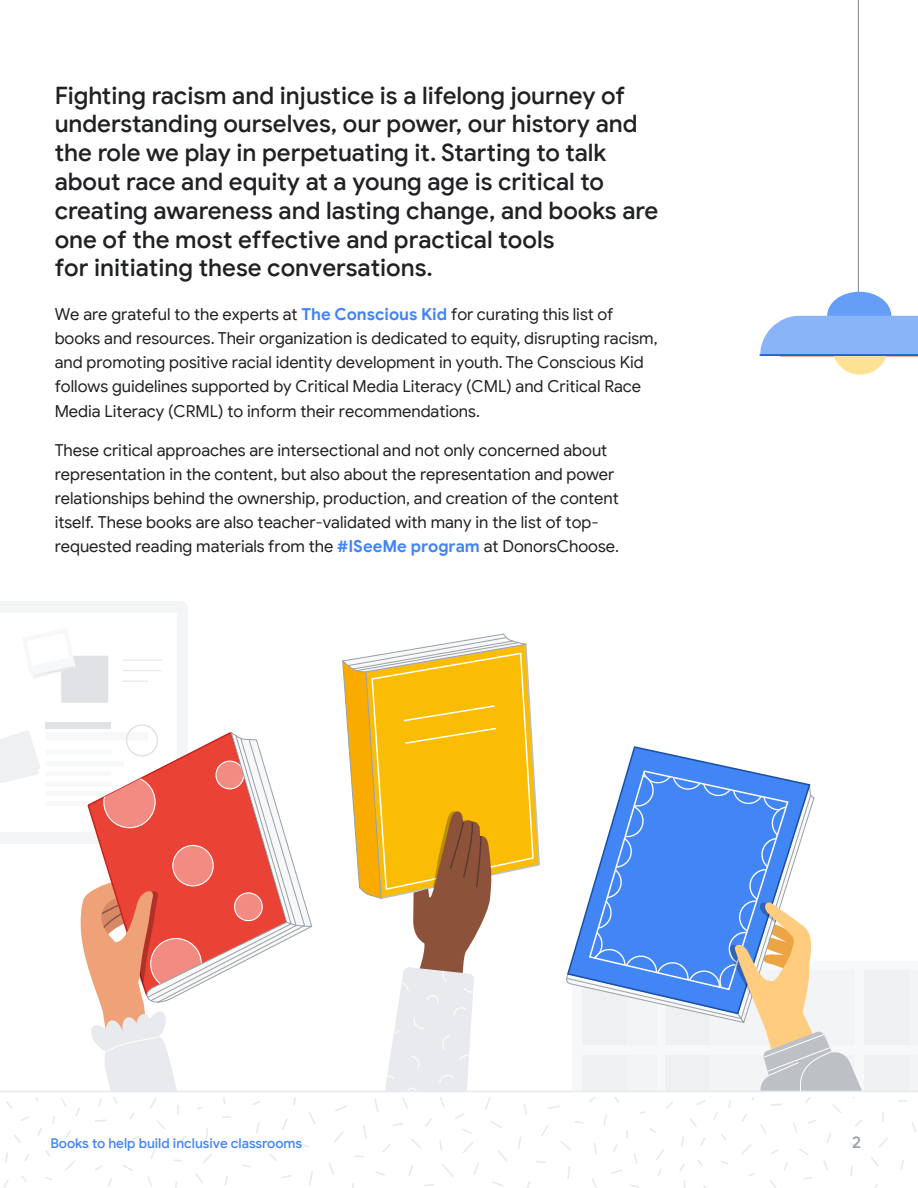
<style>
.page{position:relative;width:918px;height:1188px;background:#fff}
.page>*{position:absolute;margin:0;border:0;box-sizing:border-box;transform-origin:0 0}
.t1{font:500 24px/28.8px "Google Sans";color:#202124}
.t2{font:16.5px/24px "Google Sans";color:#202124}
.t3{font:500 16.5px "Google Sans";color:#9aa0a6}
.t4{font:500 13.5px "Google Sans";color:#4285f4}
.s1{font-weight:700;color:#4284f3}
</style>
<div class="page">
<div style="left:0;top:601px;width:188px;height:243px;background:#f4f5f7"></div>
<div style="left:0;top:613px;width:177px;height:219px;background:#fff"></div>
<div style="left:61px;top:656px;width:47px;height:47px;background:#e0e2e5"></div>
<div style="left:46px;top:732px;width:102px;height:8px;background:#f7f8f9"></div>
<div style="left:46px;top:761px;width:78px;height:5px;background:#f7f8f9"></div>
<hr style="left:46px;top:772px;width:65px;height:4px;background:#f7f8f9">
<hr style="left:46px;top:782px;width:65px;height:4px;background:#f7f8f9">
<div style="left:46px;top:791px;width:77px;height:5px;background:#f7f8f9"></div>
<div style="left:46px;top:750px;width:65px;height:5px;background:#f7f8f9"></div>
<div style="left:46px;top:801px;width:65px;height:5px;background:#f7f8f9"></div>
<svg style="left:0;top:730px;width:40px;height:53px"></svg>
<svg style="left:33px;top:656px;width:42px;height:22px"></svg>
<div style="left:46px;top:722px;width:65px;height:6px;background:#e0e2e5"></div>
<div style="left:126px;top:724px;width:32px;height:33px;border:2px solid #babfc5;border-radius:50%"></div>
<div style="left:891px;top:970px;width:27px;height:121px;background:#eff0f1"></div>
<svg style="left:535px;top:785px;width:5px;height:82px"></svg>
<svg style="left:342px;top:633px;width:193px;height:458px"></svg>
<svg style="left:73px;top:726px;width:240px;height:365px"></svg>
<svg style="left:627px;top:746px;width:113px;height:23px"></svg>
<svg style="left:566px;top:771px;width:325px;height:320px"></svg>
<hr style="left:858px;top:0;width:1px;height:310px;background:#80868b">
<div style="left:832px;top:318px;width:56px;height:57px;background:#fde293;border-radius:50%"></div>
<div style="left:827px;top:292px;width:64px;height:48px;background:#669df6;border-radius:50%"></div>
<div style="left:760px;top:316px;width:158px;height:38px;background:#8ab4f8"></div>
<hr style="left:760px;top:354px;width:158px;height:2px;background:#1967d2">
<svg style="left:175px;top:1181px;width:2px;height:7px"></svg>
<svg style="left:174px;top:1159px;width:8px;height:3px"></svg>
<svg style="left:179px;top:1136px;width:7px;height:6px"></svg>
<svg style="left:177px;top:1105px;width:2px;height:10px"></svg>
<svg style="left:206px;top:1127px;width:2px;height:11px"></svg>
<svg style="left:223px;top:1116px;width:7px;height:2px"></svg>
<svg style="left:236px;top:1138px;width:4px;height:10px"></svg>
<svg style="left:203px;top:1154px;width:9px;height:10px"></svg>
<svg style="left:195px;top:1173px;width:8px;height:10px"></svg>
<svg style="left:225px;top:1176px;width:3px;height:9px"></svg>
<svg style="left:242px;top:1165px;width:8px;height:2px"></svg>
<svg style="left:256px;top:1122px;width:4px;height:11px"></svg>
<svg style="left:253px;top:1101px;width:7px;height:4px"></svg>
<svg style="left:282px;top:1119px;width:6px;height:11px"></svg>
<svg style="left:270px;top:1154px;width:7px;height:7px"></svg>
<svg style="left:3px;top:1098px;width:163px;height:90px"></svg>
<svg style="left:281px;top:1175px;width:11px;height:3px"></svg>
<svg style="left:298px;top:1143px;width:11px;height:4px"></svg>
<svg style="left:309px;top:1112px;width:6px;height:12px"></svg>
<svg style="left:335px;top:1106px;width:12px;height:5px"></svg>
<svg style="left:334px;top:1131px;width:10px;height:11px"></svg>
<svg style="left:329px;top:1163px;width:5px;height:12px"></svg>
<svg style="left:309px;top:1171px;width:4px;height:15px"></svg>
<svg style="left:363px;top:1125px;width:4px;height:13px"></svg>
<svg style="left:293px;top:1098px;width:3px;height:8px"></svg>
<svg style="left:374px;top:1098px;width:5px;height:15px"></svg>
<svg style="left:392px;top:1123px;width:12px;height:3px"></svg>
<svg style="left:382px;top:1144px;width:9px;height:8px"></svg>
<svg style="left:411px;top:1139px;width:10px;height:10px"></svg>
<svg style="left:402px;top:1098px;width:6px;height:11px"></svg>
<svg style="left:425px;top:1118px;width:7px;height:9px"></svg>
<svg style="left:440px;top:1098px;width:5px;height:9px"></svg>
<svg style="left:455px;top:1113px;width:10px;height:6px"></svg>
<svg style="left:439px;top:1140px;width:3px;height:11px"></svg>
<svg style="left:375px;top:1171px;width:10px;height:5px"></svg>
<svg style="left:409px;top:1165px;width:4px;height:11px"></svg>
<svg style="left:462px;top:1129px;width:10px;height:5px"></svg>
<svg style="left:485px;top:1098px;width:6px;height:11px"></svg>
<svg style="left:492px;top:1182px;width:11px;height:4px"></svg>
<svg style="left:473px;top:1163px;width:6px;height:12px"></svg>
<svg style="left:498px;top:1151px;width:9px;height:10px"></svg>
<svg style="left:491px;top:1121px;width:11px;height:7px"></svg>
<svg style="left:463px;top:1142px;width:10px;height:11px"></svg>
<svg style="left:424px;top:1164px;width:30px;height:22px"></svg>
<svg style="left:518px;top:1098px;width:213px;height:90px"></svg>
<svg style="left:742px;top:1114px;width:5px;height:8px"></svg>
<svg style="left:771px;top:1104px;width:11px;height:2px"></svg>
<svg style="left:760px;top:1124px;width:6px;height:9px"></svg>
<svg style="left:793px;top:1123px;width:4px;height:10px"></svg>
<svg style="left:808px;top:1120px;width:8px;height:4px"></svg>
<svg style="left:833px;top:1104px;width:9px;height:9px"></svg>
<svg style="left:827px;top:1133px;width:4px;height:10px"></svg>
<svg style="left:799px;top:1149px;width:10px;height:6px"></svg>
<svg style="left:771px;top:1149px;width:17px;height:22px"></svg>
<svg style="left:770px;top:1180px;width:7px;height:8px"></svg>
<svg style="left:804px;top:1177px;width:8px;height:3px"></svg>
<svg style="left:823px;top:1160px;width:5px;height:11px"></svg>
<svg style="left:850px;top:1165px;width:3px;height:11px"></svg>
<svg style="left:850px;top:1143px;width:8px;height:3px"></svg>
<svg style="left:855px;top:1120px;width:7px;height:6px"></svg>
<svg style="left:882px;top:1111px;width:2px;height:11px"></svg>
<svg style="left:899px;top:1100px;width:7px;height:2px"></svg>
<svg style="left:912px;top:1122px;width:4px;height:10px"></svg>
<svg style="left:879px;top:1138px;width:9px;height:10px"></svg>
<svg style="left:871px;top:1157px;width:8px;height:10px"></svg>
<svg style="left:901px;top:1160px;width:3px;height:9px"></svg>
<svg style="left:741px;top:1144px;width:10px;height:10px"></svg>
<hr style="left:0;top:1091px;width:917px;height:1px;background:#e8eaed">
<p class="t1" style="left:55px;top:81px;width:605px">Fighting racism and injustice is a lifelong journey of understanding ourselves, our power, our history and the role we play in perpetuating it. Starting to talk about race and equity at a young age is critical to creating awareness and lasting change, and books are one of the most effective and practical tools<br>for initiating these conversations.</p>
<p class="t2" style="left:55px;top:303px;width:604px">We are grateful to the experts at <span class="s1">The Conscious Kid</span> for curating this list of books and resources. Their organization is dedicated to equity, disrupting racism, and promoting positive racial identity development in youth. The Conscious Kid follows guidelines supported by Critical Media Literacy (CML) and Critical Race Media Literacy (CRML) to inform their recommendations.</p>
<p class="t2" style="left:55px;top:438px;width:566px">These critical approaches are intersectional and not only concerned about representation in the content, but also about the representation and power relationships behind the ownership, production, and creation of the content itself. These books are also teacher-validated with many in the list of top&shy;requested reading materials from the <span class="s1">#ISeeMe program</span> at DonorsChoose.</p>
<p class="t4" style="left:50px;top:1135px;width:253px">Books to help build inclusive classrooms</p>
<p class="t3" style="left:852px;top:1133px;width:10px">2</p>
</div>
